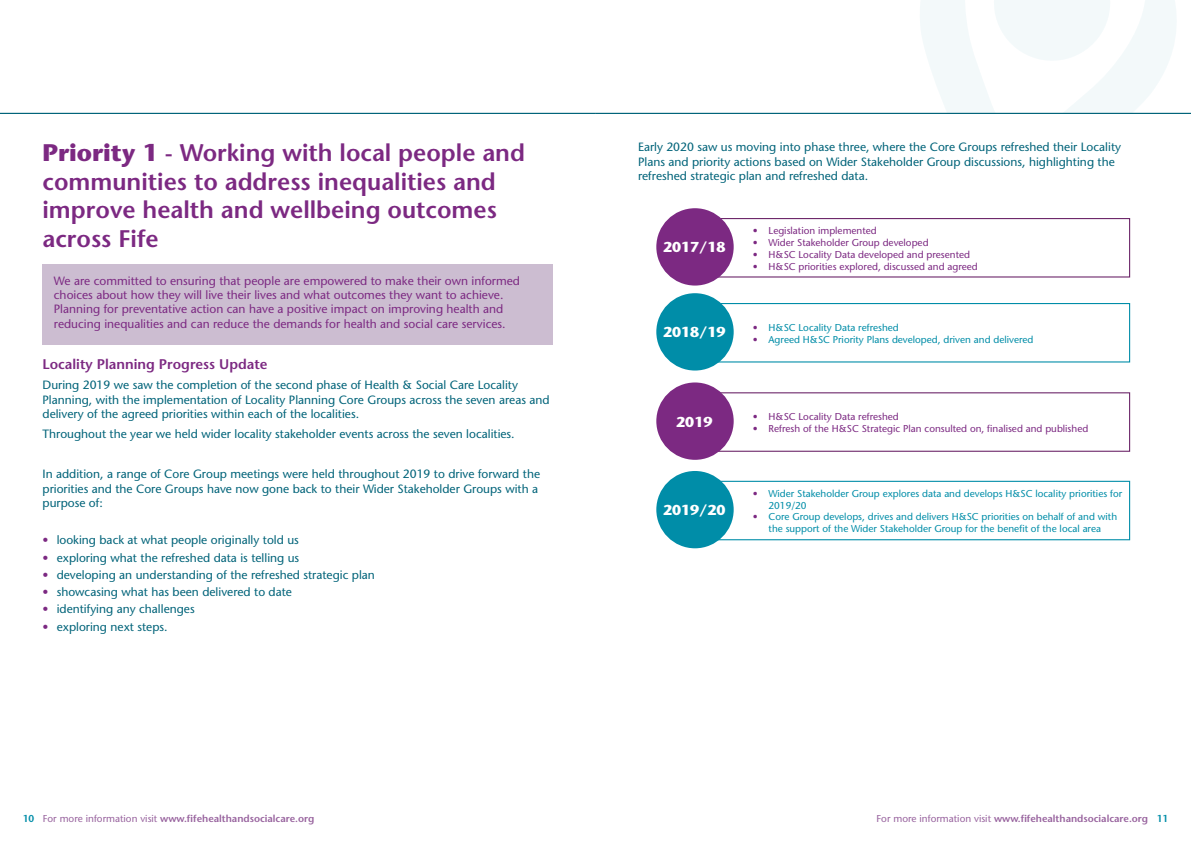
<style>
.page{position:relative;width:1191px;height:842px;background:#fff}
.page>*{position:absolute;margin:0;border:0;box-sizing:border-box;transform-origin:0 0}
.heading_2{font:600 24px/28.8px "Stone Sans";color:#7c2982}
.t1{font:700 14.4px "Stone Sans";color:#fff}
.heading_4{font:600 14px "Stone Sans";color:#7c2982}
.t2{font:12px/14.4px "Stone Sans";color:#006379}
.t3{font:12px/14.4px "Stone Sans";color:#7c2982}
.t4{font:600 10px "Stone Sans";color:#98639e}
.t5{font:9.9px/11.9px "Stone Sans";color:#008da8}
.t6{font:9.9px "Stone Sans";color:#7c2982}
.s1{font-weight:700}
.s2{color:#7c2982}
.s3{color:#008da8}
.s4{font-weight:400}
</style>
<div class="page">
<svg style="left:918px;top:0;width:259px;height:113px"></svg>
<hr style="left:0;top:113px;width:595px;height:1px;background:#006379">
<hr style="left:595px;top:113px;width:596px;height:1px;background:#006379">
<div style="left:711px;top:218px;width:419px;height:60px;border:1px solid #6c2669"></div>
<div style="left:656px;top:208px;width:77px;height:78px;background:#7c2982;border-radius:50%"></div>
<div style="left:711px;top:392px;width:419px;height:60px;border:1px solid #6c2669"></div>
<div style="left:656px;top:382px;width:77px;height:78px;background:#7c2982;border-radius:50%"></div>
<div style="left:711px;top:303px;width:419px;height:59px;border:1px solid #008da8"></div>
<div style="left:656px;top:293px;width:77px;height:77px;background:#008da8;border-radius:50%"></div>
<div style="left:711px;top:481px;width:419px;height:59px;border:1px solid #008da8"></div>
<div style="left:656px;top:471px;width:77px;height:77px;background:#008da8;border-radius:50%"></div>
<div style="left:43px;top:264px;width:510px;height:81px;background:#ccbdd1"></div>
<p class="heading_2" style="left:43px;top:138px;width:484px"><span class="s1">Priority 1</span> - Working with local people and communities to address inequalities and improve health and wellbeing outcomes across Fife</p>
<p class="t3" style="left:54px;top:273px;width:468px">We are committed to ensuring that people are empowered to make their own informed choices about how they will live their lives and what outcomes they want to achieve.<br>Planning for preventative action can have a positive impact on improving health and reducing inequalities and can reduce the demands for health and social care services.</p>
<p class="heading_4" style="left:43px;top:355px;width:226px">Locality Planning Progress Update</p>
<p class="t2" style="left:43px;top:378px;width:508px">During 2019 we saw the completion of the second phase of Health &amp; Social Care Locality<br>Planning, with the implementation of Locality Planning Core Groups across the seven areas and delivery of the agreed priorities within each of the localities.</p>
<p class="t2" style="left:43px;top:427px;width:474px">Throughout the year we held wider locality stakeholder events across the seven localities.</p>
<p class="t2" style="left:43px;top:467px;width:499px">In addition, a range of Core Group meetings were held throughout 2019 to drive forward the priorities and the Core Groups have now gone back to their Wider Stakeholder Groups with a purpose of:</p>
<p class="t2" style="left:43px;top:533px;width:258px"><span class="s2">•</span> looking back at what people originally told us</p>
<p class="t2" style="left:43px;top:550px;width:258px"><span class="s2">•</span> exploring what the refreshed data is telling us</p>
<p class="t2" style="left:43px;top:567px;width:334px"><span class="s2">•</span> developing an understanding of the refreshed strategic plan</p>
<p class="t2" style="left:43px;top:584px;width:251px"><span class="s2">•</span> showcasing what has been delivered to date</p>
<p class="t2" style="left:43px;top:602px;width:154px"><span class="s2">•</span> identifying any challenges</p>
<p class="t2" style="left:43px;top:619px;width:127px"><span class="s2">•</span> exploring next steps.</p>
<p class="t2" style="left:638px;top:140px;width:484px">Early 2020 saw us moving into phase three, where the Core Groups refreshed their Locality<br>Plans and priority actions based on Wider Stakeholder Group discussions, highlighting the refreshed strategic plan and refreshed data.</p>
<p class="t1" style="left:663px;top:239px;width:64px">2017/18</p>
<p class="t1" style="left:663px;top:324px;width:64px">2018/19</p>
<p class="t1" style="left:676px;top:413px;width:38px">2019</p>
<p class="t1" style="left:663px;top:501px;width:64px">2019/20</p>
<p class="t6" style="left:753px;top:224px;width:125px">• Legislation implemented</p>
<p class="t6" style="left:753px;top:236px;width:177px">• Wider Stakeholder Group developed</p>
<p class="t6" style="left:753px;top:248px;width:219px">• H&amp;SC Locality Data developed and presented</p>
<p class="t6" style="left:753px;top:260px;width:226px">• H&amp;SC priorities explored, discussed and agreed</p>
<p class="t5" style="left:753px;top:321px;width:147px"><span class="s2">•</span> H&amp;SC Locality Data refreshed</p>
<p class="t5" style="left:753px;top:333px;width:282px"><span class="s2">•</span> Agreed H&amp;SC Priority Plans developed, driven and delivered</p>
<p class="t6" style="left:753px;top:410px;width:147px">• H&amp;SC Locality Data refreshed</p>
<p class="t6" style="left:753px;top:422px;width:337px">• Refresh of the H&amp;SC Strategic Plan consulted on, finalised and published</p>
<p class="t5" style="left:768px;top:487px;width:355px;text-indent:-16px"><span class="s2">•</span> Wider Stakeholder Group explores data and develops H&amp;SC locality priorities for<br>2019/20</p>
<p class="t5" style="left:753px;top:511px;width:366px;text-align:center"><span class="s2">•</span> Core Group develops, drives and delivers H&amp;SC priorities on behalf of and with the support of the Wider Stakeholder Group for the benefit of the local area</p>
<p class="t4" style="left:23px;top:812px;width:293px"><span class="s3">10</span> <span class="s4">For more information visit</span> www.fifehealthandsocialcare.org</p>
<p class="t4" style="left:876px;top:812px;width:293px"><span class="s4">For more information visit</span> www.fifehealthandsocialcare.org <span class="s3">11</span></p>
</div>
